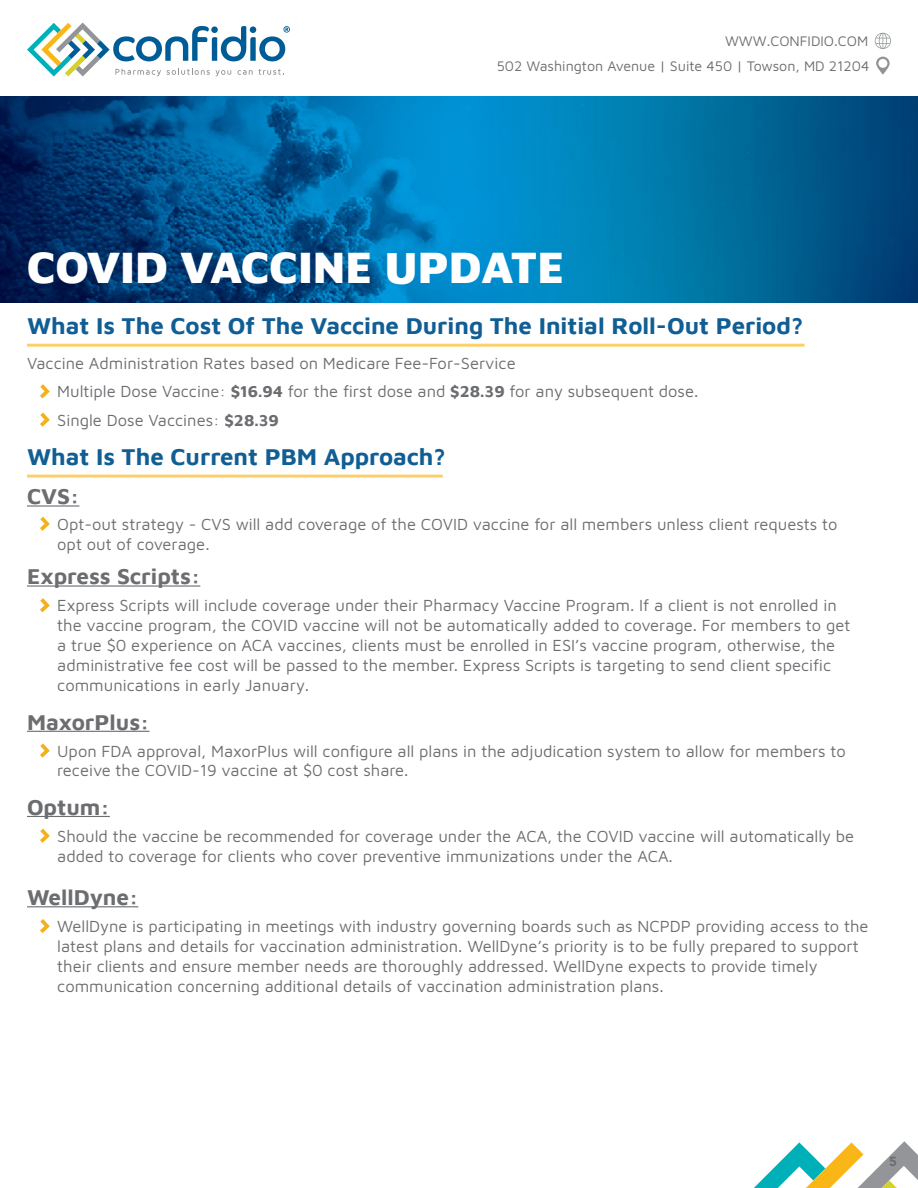
<style>
.page{position:relative;width:918px;height:1188px;background:#fff}
.page>*{position:absolute;margin:0;border:0;box-sizing:border-box;transform-origin:0 0}
.t1{font:900 45px "Maven Pro";color:#fff}
.t2{font:700 24px "Maven Pro";color:#105e94}
.t3{font:700 22.5px "Maven Pro";color:#6c6d70}
.t4{font:16.5px/19.8px "Maven Pro";color:#6c6d70}
.t5{font:14.25px "Maven Pro";color:#6c6d70}
.t6{font:900 13.2px "Avenir";color:#6c6d70}
.s1{font-weight:700}
</style>
<div class="page">
<svg style="left:754px;top:1141px;width:164px;height:47px"></svg>
<svg style="left:27px;top:23px;width:263px;height:53px"></svg>
<svg style="left:876px;top:57px;width:14px;height:18px"></svg>
<div style="left:878px;top:59px;width:9px;height:9px;background:#fff;border-radius:50%"></div>
<svg style="left:875px;top:33px;width:16px;height:16px"></svg>
<img style="left:0;top:96px;width:918px;height:207px">
<hr style="left:27px;top:344px;width:778px;height:3px;background:#fcb514">
<hr style="left:27px;top:475px;width:416px;height:3px;background:#fcb514">
<svg style="left:40px;top:384px;width:10px;height:14px"></svg>
<hr style="left:27px;top:505px;width:52px;height:2px;background:#6c6d70">
<svg style="left:40px;top:517px;width:10px;height:14px"></svg>
<hr style="left:27px;top:816px;width:83px;height:1px;background:#6c6d70">
<svg style="left:40px;top:829px;width:10px;height:14px"></svg>
<hr style="left:27px;top:731px;width:123px;height:1px;background:#6c6d70">
<svg style="left:40px;top:743px;width:10px;height:15px"></svg>
<hr style="left:27px;top:906px;width:111px;height:1px;background:#6c6d70">
<svg style="left:40px;top:919px;width:10px;height:14px"></svg>
<hr style="left:27px;top:585px;width:173px;height:2px;background:#6c6d70">
<svg style="left:40px;top:598px;width:10px;height:14px"></svg>
<svg style="left:40px;top:412px;width:10px;height:15px"></svg>
<p class="t5" style="left:725px;top:32px;width:145px">WWW.CONFIDIO.COM</p>
<p class="t5" style="left:497px;top:56px;width:374px">502 Washington Avenue | Suite 450 | Towson, MD 21204</p>
<p class="t1" style="left:27px;top:235px;width:539px">COVID VACCINE UPDATE</p>
<p class="t2" style="left:27px;top:308px;width:778px">What Is The Cost Of The Vaccine During The Initial Roll-Out Period?</p>
<p class="t4" style="left:27px;top:352px;width:490px">Vaccine Administration Rates based on Medicare Fee-For-Service</p>
<p class="t4" style="left:57px;top:381px;width:643px">Multiple Dose Vaccine: <span class="s1">$16.94</span> for the first dose and <span class="s1">$28.39</span> for any subsequent dose.</p>
<p class="t4" style="left:57px;top:409px;width:223px">Single Dose Vaccines: <span class="s1">$28.39</span></p>
<p class="t2" style="left:27px;top:439px;width:420px">What Is The Current PBM Approach?</p>
<p class="t3" style="left:27px;top:481px;width:54px">CVS:</p>
<p class="t4" style="left:57px;top:513px;width:782px">Opt-out strategy - CVS will add coverage of the COVID vaccine for all members unless client requests to opt out of coverage.</p>
<p class="t3" style="left:27px;top:561px;width:175px">Express Scripts:</p>
<p class="t4" style="left:57px;top:595px;width:795px">Express Scripts will include coverage under their Pharmacy Vaccine Program. If a client is not enrolled in the vaccine program, the COVID vaccine will not be automatically added to coverage. For members to get a true $0 experience on ACA vaccines, clients must be enrolled in ESI’s vaccine program, otherwise, the administrative fee cost will be passed to the member. Express Scripts is targeting to send client specific communications in early January.</p>
<p class="t3" style="left:27px;top:706px;width:124px">MaxorPlus:</p>
<p class="t4" style="left:57px;top:740px;width:790px">Upon FDA approval, MaxorPlus will configure all plans in the adjudication system to allow for members to receive the COVID-19 vaccine at $0 cost share.</p>
<p class="t3" style="left:27px;top:791px;width:84px">Optum:</p>
<p class="t4" style="left:57px;top:825px;width:799px">Should the vaccine be recommended for coverage under the ACA, the COVID vaccine will automatically be added to coverage for clients who cover preventive immunizations under the ACA.</p>
<p class="t3" style="left:27px;top:881px;width:113px">WellDyne:</p>
<p class="t4" style="left:57px;top:916px;width:813px">WellDyne is participating in meetings with industry governing boards such as NCPDP providing access to the latest plans and details for vaccination administration. WellDyne’s priority is to be fully prepared to support their clients and ensure member needs are thoroughly addressed. WellDyne expects to provide timely communication concerning additional details of vaccination administration plans.</p>
<p class="t6" style="left:889px;top:1150px;width:9px">5</p>
</div>
